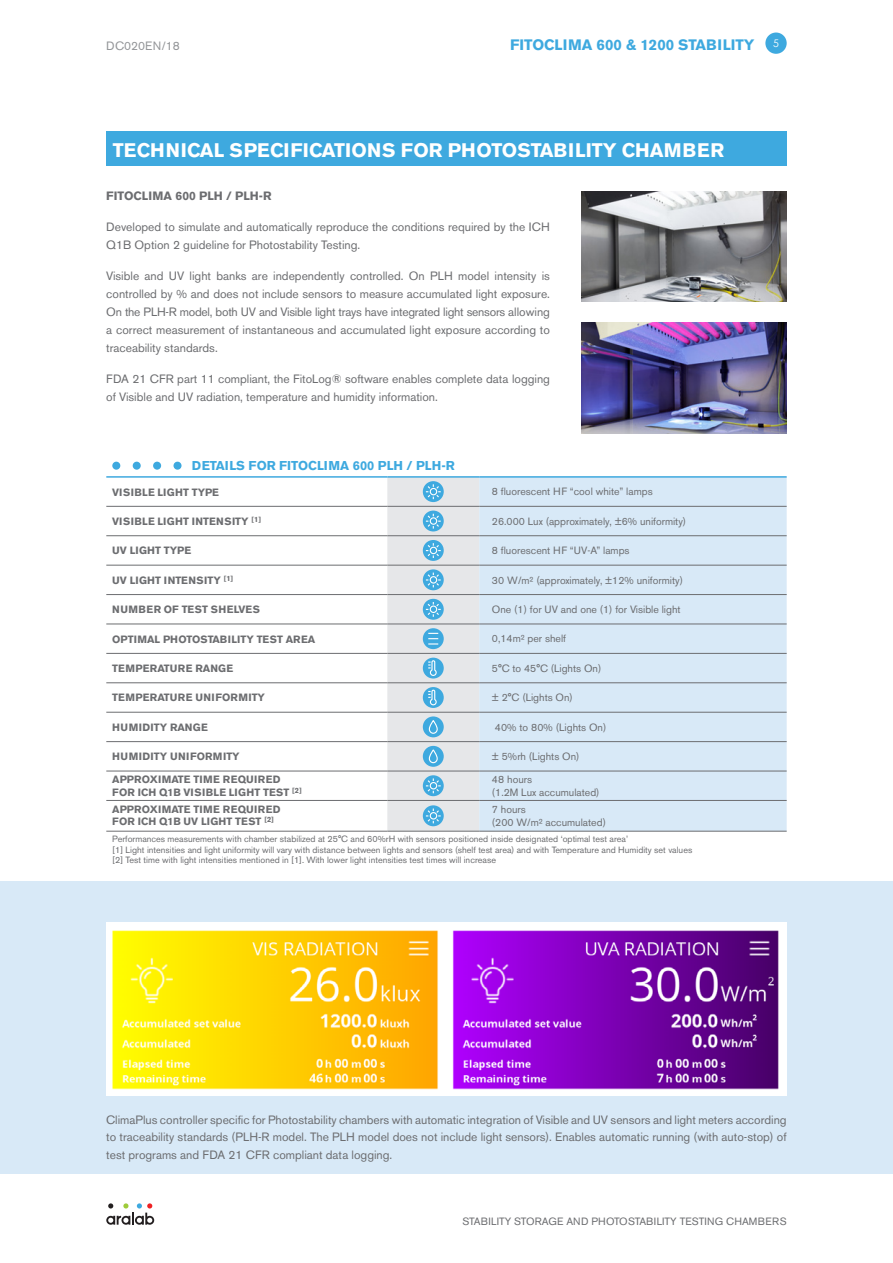
<style>
.page{position:relative;width:893px;height:1263px;background:#fff}
.page>*{position:absolute;margin:0;border:0;box-sizing:border-box;transform-origin:0 0}
.t1{font:700 19.5px "Akzidenz Grotesk BE";color:#fff}
.t2{font:700 15px "Akzidenz Grotesk BE";color:#3ea9df}
.t3{font:700 12.75px "Akzidenz Grotesk BE";color:#3ea9df}
.t4{font:12px/18px "Akzidenz Grotesk BE";color:#6c6d70}
.t5{font:700 12px "Akzidenz Grotesk BE";color:#6c6d70}
.t6{font:12px "Akzidenz Grotesk BE";color:#939598}
.t7{font:10.5px "Akzidenz Grotesk BE";color:#6c6d70}
.t8{font:700 10.5px "Akzidenz Grotesk BE";color:#6c6d70}
.t9{font:700 10.5px "Akzidenz Grotesk BE";letter-spacing:.04em;color:#6c6d70}
.t10{font:700 10.5px "Akzidenz Grotesk BE";letter-spacing:.02em;color:#6c6d70}
.t11{font:700 10.5px "Akzidenz Grotesk BE";letter-spacing:.03em;color:#6c6d70}
.t12{font:9px "Akzidenz Grotesk BE";color:#6c6d70}
</style>
<div class="page">
<div style="left:0;top:882px;width:893px;height:292px;background:#d8e9f7"></div>
<img style="left:106px;top:922px;width:681px;height:174px">
<div style="left:106px;top:132px;width:681px;height:34px;background:#3ea9df"></div>
<div style="left:479px;top:478px;width:308px;height:353px;background:#d8e9f7"></div>
<hr style="left:106px;top:712px;width:281px;height:1px;background:#6c6d70">
<hr style="left:479px;top:712px;width:308px;height:1px;background:#6c6d70">
<hr style="left:106px;top:741px;width:281px;height:1px;background:#6c6d70">
<hr style="left:479px;top:741px;width:308px;height:1px;background:#6c6d70">
<hr style="left:106px;top:653px;width:281px;height:1px;background:#6c6d70">
<hr style="left:479px;top:653px;width:308px;height:1px;background:#6c6d70">
<hr style="left:106px;top:682px;width:281px;height:1px;background:#6c6d70">
<hr style="left:479px;top:682px;width:308px;height:1px;background:#6c6d70">
<hr style="left:106px;top:535px;width:281px;height:1px;background:#6c6d70">
<hr style="left:106px;top:594px;width:281px;height:1px;background:#6c6d70">
<hr style="left:479px;top:594px;width:308px;height:1px;background:#6c6d70">
<hr style="left:106px;top:565px;width:281px;height:1px;background:#6c6d70">
<hr style="left:479px;top:565px;width:308px;height:1px;background:#6c6d70">
<hr style="left:479px;top:535px;width:308px;height:1px;background:#6c6d70">
<hr style="left:479px;top:506px;width:308px;height:1px;background:#6c6d70">
<hr style="left:106px;top:624px;width:281px;height:1px;background:#6c6d70">
<hr style="left:479px;top:624px;width:308px;height:1px;background:#6c6d70">
<hr style="left:479px;top:771px;width:308px;height:1px;background:#6c6d70">
<hr style="left:106px;top:771px;width:281px;height:1px;background:#6c6d70">
<hr style="left:106px;top:800px;width:281px;height:1px;background:#6c6d70">
<hr style="left:106px;top:506px;width:281px;height:1px;background:#6c6d70">
<hr style="left:479px;top:800px;width:308px;height:1px;background:#6c6d70">
<hr style="left:106px;top:476px;width:281px;height:2px;background:#3ea9df">
<hr style="left:387px;top:476px;width:92px;height:2px;background:#3ea9df">
<hr style="left:479px;top:476px;width:308px;height:2px;background:#3ea9df">
<hr style="left:106px;top:831px;width:281px;height:1px;background:#6c6d70">
<hr style="left:387px;top:831px;width:92px;height:1px;background:#6c6d70">
<hr style="left:479px;top:831px;width:308px;height:1px;background:#6c6d70">
<div style="left:112px;top:462px;width:8px;height:8px;background:#3ea9df;border-radius:50%"></div>
<div style="left:133px;top:462px;width:8px;height:8px;background:#3ea9df;border-radius:50%"></div>
<div style="left:153px;top:462px;width:8px;height:8px;background:#3ea9df;border-radius:50%"></div>
<div style="left:173px;top:462px;width:9px;height:8px;background:#3ea9df;border-radius:50%"></div>
<svg style="left:387px;top:477px;width:92px;height:354px;background:#cfdce4"></svg>
<img style="left:582px;top:191px;width:204px;height:111px">
<img style="left:581px;top:323px;width:206px;height:110px">
<div style="left:765px;top:33px;width:22px;height:21px;background:#3ea9df;border-radius:50%"></div>
<svg style="left:106px;top:1203px;width:48px;height:22px"></svg>
<p class="t6" style="left:106px;top:39px;width:75px">DC020EN/18</p>
<p class="t2" style="left:510px;top:36px;width:270px">FITOCLIMA 600 &amp; 1200 STABILITY <sup>5</sup></p>
<p class="t1" style="left:113px;top:139px;width:613px">TECHNICAL SPECIFICATIONS FOR PHOTOSTABILITY CHAMBER</p>
<p class="t5" style="left:106px;top:189px;width:167px">FITOCLIMA 600 PLH / PLH-R</p>
<p class="t4" style="left:106px;top:218px;width:445px">Developed to simulate and automatically reproduce the conditions required by the ICH<br>Q1B Option 2 guideline for Photostability Testing.</p>
<p class="t4" style="left:106px;top:267px;width:445px;text-align:justify">Visible and UV light banks are independently controlled. On PLH model intensity is controlled by % and does not include sensors to measure accumulated light exposure.<br>On the PLH-R model, both UV and Visible light trays have integrated light sensors allowing a correct measurement of instantaneous and accumulated light exposure according to traceability standards.</p>
<p class="t4" style="left:106px;top:369px;width:445px">FDA 21 CFR part 11 compliant, the FitoLog® software enables complete data logging of Visible and UV radiation, temperature and humidity information.</p>
<p class="t3" style="left:192px;top:458px;width:265px">DETAILS FOR FITOCLIMA 600 PLH / PLH-R</p>
<p class="t8" style="left:112px;top:486px;width:108px">VISIBLE LIGHT TYPE</p>
<p class="t7" style="left:492px;top:485px;width:162px">8 fluorescent HF “cool white” lamps</p>
<p class="t11" style="left:112px;top:515px;width:150px">VISIBLE LIGHT INTENSITY <sup>[1]</sup></p>
<p class="t7" style="left:492px;top:515px;width:196px">26.000 Lux (approximately, ±6% uniformity)</p>
<p class="t8" style="left:112px;top:545px;width:80px">UV LIGHT TYPE</p>
<p class="t7" style="left:492px;top:544px;width:139px">8 fluorescent HF “UV-A” lamps</p>
<p class="t8" style="left:112px;top:574px;width:122px">UV LIGHT INTENSITY <sup>[1]</sup></p>
<p class="t7" style="left:492px;top:574px;width:192px">30 W/m² (approximately, ±12% uniformity)</p>
<p class="t9" style="left:112px;top:603px;width:149px">NUMBER OF TEST SHELVES</p>
<p class="t7" style="left:492px;top:603px;width:190px">One (1) for UV and one (1) for Visible light</p>
<p class="t8" style="left:112px;top:633px;width:205px">OPTIMAL PHOTOSTABILITY TEST AREA</p>
<p class="t7" style="left:492px;top:632px;width:76px">0,14m² per shelf</p>
<p class="t8" style="left:112px;top:662px;width:122px">TEMPERATURE RANGE</p>
<p class="t7" style="left:492px;top:662px;width:111px">5°C to 45°C (Lights On)</p>
<p class="t9" style="left:112px;top:692px;width:154px">TEMPERATURE UNIFORMITY</p>
<p class="t7" style="left:492px;top:691px;width:82px">± 2°C (Lights On)</p>
<p class="t9" style="left:112px;top:721px;width:97px">HUMIDITY RANGE</p>
<p class="t7" style="left:495px;top:721px;width:113px">40% to 80% (Lights On)</p>
<p class="t9" style="left:112px;top:750px;width:129px">HUMIDITY UNIFORMITY</p>
<p class="t7" style="left:492px;top:750px;width:89px">± 5%rh (Lights On)</p>
<p class="t10" style="left:112px;top:774px;width:170px">APPROXIMATE TIME REQUIRED</p>
<p class="t8" style="left:112px;top:786px;width:191px">FOR ICH Q1B VISIBLE LIGHT TEST <sup>[2]</sup></p>
<p class="t7" style="left:492px;top:773px;width:42px">48 hours</p>
<p class="t7" style="left:492px;top:786px;width:109px">(1.2M Lux accumulated)</p>
<p class="t10" style="left:112px;top:803px;width:170px">APPROXIMATE TIME REQUIRED</p>
<p class="t8" style="left:112px;top:815px;width:163px">FOR ICH Q1B UV LIGHT TEST <sup>[2]</sup></p>
<p class="t7" style="left:492px;top:803px;width:35px">7 hours</p>
<p class="t7" style="left:492px;top:816px;width:115px">(200 W/m² accumulated)</p>
<p class="t12" style="left:112px;top:833px;width:517px">Performances measurements with chamber stabilized at 25°C and 60%rH with sensors positioned inside designated ‘optimal test area’</p>
<p class="t12" style="left:112px;top:844px;width:581px">[1] Light intensities and light uniformity will vary with distance between lights and sensors (shelf test area) and with Temperature and Humidity set values</p>
<p class="t12" style="left:112px;top:855px;width:385px">[2] Test time with light intensities mentioned in [1]. With lower light intensities test times will increase</p>
<p class="t4" style="left:106px;top:1111px;width:682px;line-height:17.4px;text-align:justify">ClimaPlus controller specific for Photostability chambers with automatic integration of Visible and UV sensors and light meters according to traceability standards (PLH-R model. The PLH model does not include light sensors). Enables automatic running (with auto-stop) of test programs and FDA 21 CFR compliant data logging.</p>
<p class="t7" style="left:462px;top:1215px;width:326px">STABILITY STORAGE AND PHOTOSTABILITY TESTING CHAMBERS</p>
</div>
